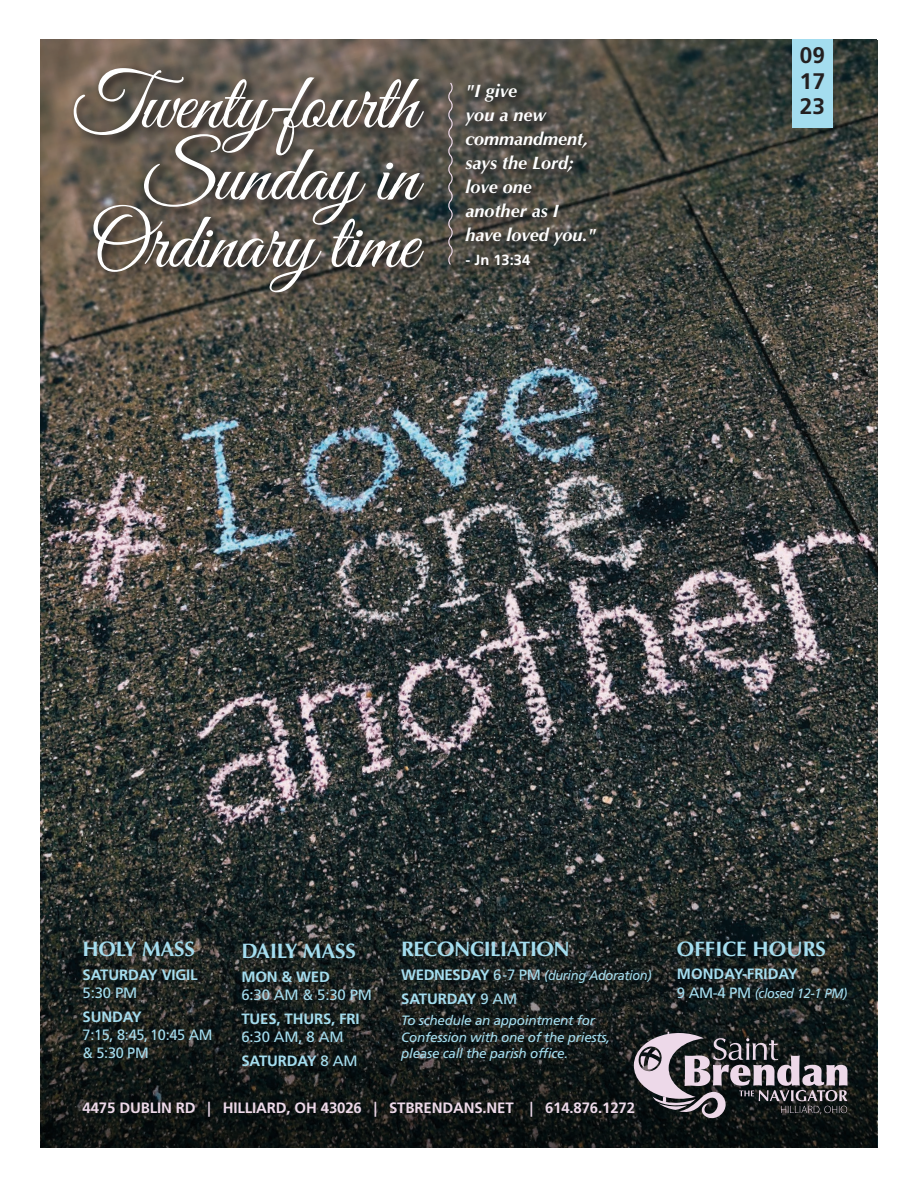
<style>
.page{position:relative;width:918px;height:1188px;background:#fff}
.page>*{position:absolute;margin:0;border:0;box-sizing:border-box;transform-origin:0 0}
.t1{font:80.25px/69.8px "Great Vibes";letter-spacing:-.005em;color:#fff;text-align:right}
.t2{font:700 22.5px/25.5px "Frutiger LT Std";color:#231f20;text-align:justify}
.t3{font:700 21px "Optima";letter-spacing:-.01em;color:#a4ddef}
.t4{font:italic 700 18px/24px "Optima";color:#fff}
.t5{font:700 15px/18px "Frutiger LT Std";letter-spacing:-.01em;color:#a4ddef}
.t6{font:700 15px "Frutiger LT Std";letter-spacing:-.01em;color:#edd9e9}
.t7{font:15px/18px "Frutiger LT Std";letter-spacing:-.02em;color:#a4ddef}
.t8{font:700 14.7px "Frutiger LT Std";color:#fff}
.t9{font:italic 13.5px/16.5px "Frutiger LT Std";letter-spacing:-.02em;color:#a4ddef}
.t10{font:italic 13.5px "Frutiger LT Std";letter-spacing:-.02em;color:#a4ddef;scale:.95 1}
.s1{font-weight:400}
.s2{font-weight:700}
.s3{font-weight:700;font-style:normal;font-size:15px}
.s4{font-style:normal;font-size:15px}
</style>
<div class="page">
<img style="left:40px;top:39px;width:837px;height:788px">
<svg style="left:40px;top:827px;width:837px;height:321px;background:#1f2523"></svg>
<div style="left:792px;top:39px;width:41px;height:89px;background:#a4ddef"></div>
<svg style="left:464px;top:82px;width:144px;height:195px;background:#484841"></svg>
<svg style="left:634px;top:1032px;width:214px;height:89px;background:#575459"></svg>
<svg style="left:71px;top:65px;width:365px;height:239px;background:#585148"></svg>
<svg style="left:447px;top:81px;width:7px;height:185px"></svg>
<p class="t1" style="left:71px;top:75px;width:348px">Twenty-fourth<br>Sunday in<br>Ordinary time</p>
<p class="t4" style="left:466px;top:79px;width:132px">"I give<br>you a new commandment, says the Lord; love one another as I have loved you."</p>
<p class="t8" style="left:466px;top:251px;width:66px">- Jn 13:34</p>
<p class="t2" style="left:799px;top:43px;width:27px">09<br>17<br>23</p>
<p class="t3" style="left:83px;top:937px;width:114px">HOLY MASS</p>
<p class="t5" style="left:83px;top:966px;width:117px">SATURDAY VIGIL<br><span class="s1">5:30 PM</span></p>
<p class="t7" style="left:83px;top:1008px;width:132px"><span class="s2">SUNDAY<br></span>7:15, 8:45, 10:45 AM &amp; 5:30 PM</p>
<p class="t3" style="left:241px;top:939px;width:116px">DAILY MASS</p>
<p class="t7" style="left:241px;top:968px;width:132px"><span class="s2">MON &amp; WED<br></span>6:30 AM &amp; 5:30 PM</p>
<p class="t5" style="left:241px;top:1010px;width:120px">TUES, THURS, FRI<br><span class="s1">6:30 AM, 8 AM</span></p>
<p class="t5" style="left:241px;top:1052px;width:118px">SATURDAY <span class="s1">8 AM</span></p>
<p class="t3" style="left:401px;top:937px;width:170px">RECONCILIATION</p>
<p class="t10" style="left:401px;top:968px;width:265px"><span class="s3">WEDNESDAY</span> <span class="s4">6-7 PM</span> (during Adoration)</p>
<p class="t5" style="left:401px;top:990px;width:118px">SATURDAY <span class="s1">9 AM</span></p>
<p class="t9" style="left:401px;top:1012px;width:211px">To schedule an appointment for<br>Confession with one of the priests, please call the parish office.</p>
<p class="t6" style="left:83px;top:1099px;width:554px">4475 DUBLIN RD | HILLIARD, OH 43026 | STBRENDANS.NET | 614.876.1272</p>
<p class="t3" style="left:677px;top:937px;width:150px">OFFICE HOURS</p>
<p class="t5" style="left:677px;top:965px;width:122px">MONDAY-FRIDAY</p>
<p class="t10" style="left:677px;top:986px;width:181px"><span class="s4">9 AM-4 PM</span> (closed 12-1 PM)</p>
</div>
